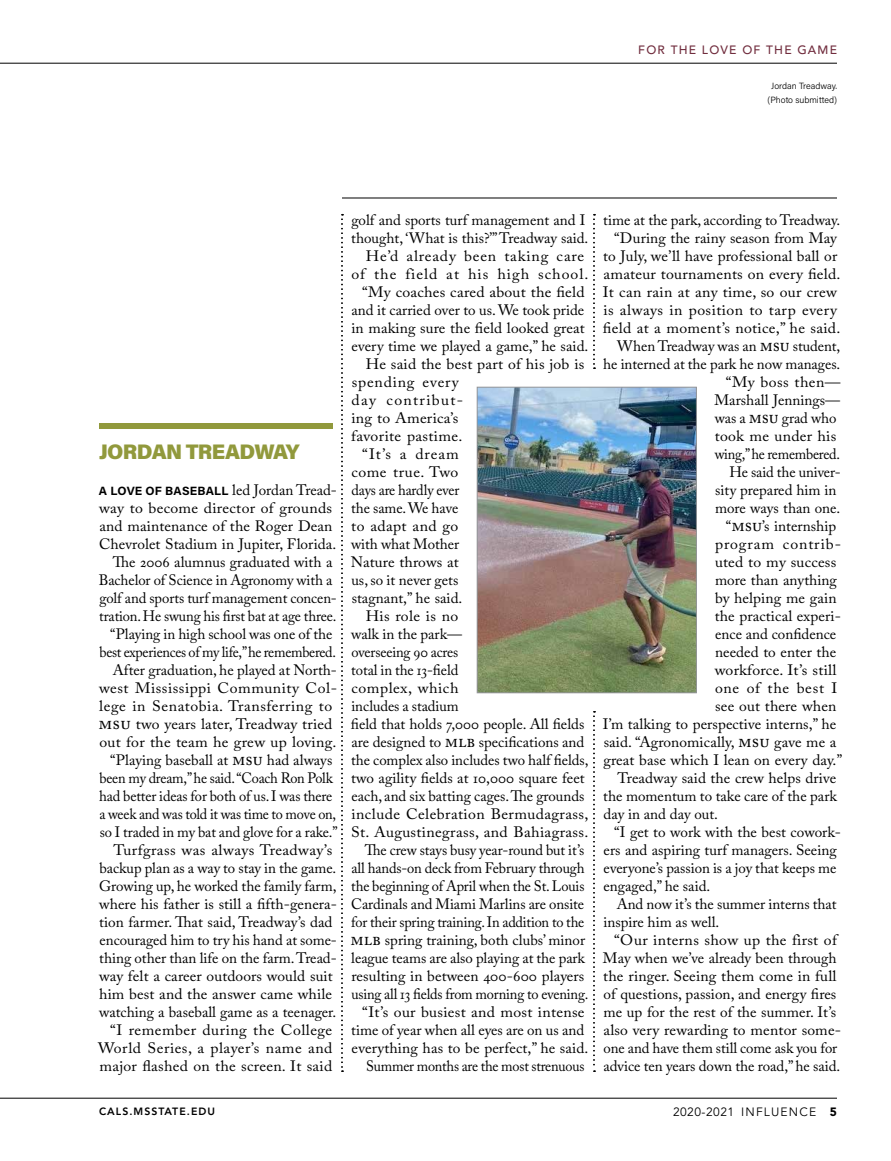
<style>
.page{position:relative;width:891px;height:1161px;background:#fff}
.page>*{position:absolute;margin:0;border:0;box-sizing:border-box;transform-origin:0 0}
.FL_H2_RuleAbove{font:900 21px "Acumin Pro";letter-spacing:-.03em;color:#91993c}
.Body_01_-_Text{font:15px/18px "Adobe Caslon Pro";color:#000}
.Body_01_-_Text-2{font:15px/18px "Adobe Caslon Pro";color:#000;text-align:center;scale:1.05 1}
.Lead_4words{font:15px/18px "Adobe Caslon Pro";letter-spacing:.01em;color:#000;scale:1.05 1}
.Body_01_-_Text-3{font:15px/18px "Adobe Caslon Pro";letter-spacing:.02em;color:#000;scale:1.05 1}
.Body_01_-_Text-4{font:15px/18px "Adobe Caslon Pro";letter-spacing:.065em;color:#000;text-align:right;scale:1.05 1}
.Body_01_-_Text-5{font:15px "Adobe Caslon Pro";color:#000;scale:.95 1}
.Body_01_-_Text-6{font:15px "Adobe Caslon Pro";letter-spacing:.06em;color:#000;scale:1.05 1}
.Body_01_-_Text-7{font:15px "Adobe Caslon Pro";color:#000;scale:1.04 1}
.Body_01_-_Text-8{font:15px "Adobe Caslon Pro";letter-spacing:.045em;color:#000;scale:1.05 1}
.Lead_4words-2{font:700 12px "Acumin Pro";letter-spacing:.015em;color:#000}
.t1{font:12px "Avenir LT Std";letter-spacing:.1em;color:#000}
.t2{font:500 12px "Avenir LT Std";letter-spacing:.1em;color:#712d3e}
.t3{font:800 10.5px "Avenir LT Std";letter-spacing:.1em;color:#000}
.Caption_6pt-9pt{font:300 9px/13.5px "Acumin Pro";letter-spacing:-.005em;color:#000;text-align:center}
.s1{font-family:"Adobe Caslon Pro";font-weight:400;font-size:15px}
.s2{font-size:18px}
.s3{font-weight:900}
</style>
<div class="page">
<img style="left:479px;top:389px;width:216px;height:302px">
<div style="left:477px;top:387px;width:220px;height:306px;border:1px solid #939598"></div>
<hr style="left:342px;top:198px;width:495px;height:1px;background:#000">
<hr style="left:0;top:1098px;width:837px;height:1px;background:#000">
<hr style="left:0;top:63px;width:837px;height:1px;background:#000">
<div style="left:99px;top:423px;width:234px;height:6px;background:#91993c"></div>
<svg style="left:341px;top:214px;width:2px;height:858px"></svg>
<svg style="left:593px;top:214px;width:2px;height:155px"></svg>
<svg style="left:593px;top:711px;width:2px;height:361px"></svg>
<p class="t2" style="left:638px;top:43px;width:200px">FOR THE LOVE OF THE GAME</p>
<p class="Caption_6pt-9pt" style="left:767px;top:79px;width:71px">Jordan Treadway. (Photo submitted)</p>
<p class="FL_H2_RuleAbove" style="left:99px;top:437px;width:202px">JORDAN TREADWAY</p>
<p class="Lead_4words-2" style="left:99px;top:482px;width:240px">A LOVE OF BASEBALL <span class="s1">led Jordan Tread-</span></p>
<p class="Lead_4words" style="left:99px;top:499px;width:227px">way to become director of grounds and maintenance of the Roger Dean<br>Chevrolet Stadium in Jupiter, Florida.</p>
<p class="Body_01_-_Text" style="left:99px;top:553px;width:240px;text-indent:14px">The 2006 alumnus graduated with a Bachelor of Science in Agronomy with a golf and sports turf management concen&shy;tration. He swung his first bat at age three.</p>
<p class="Body_01_-_Text" style="left:99px;top:625px;width:238px;text-align:center">“Playing in high school was one of the best experiences of my life,” he remembered.</p>
<p class="Body_01_-_Text" style="left:99px;top:661px;width:240px;text-indent:14px">After graduation, he played at North&shy;west Mississippi Community Col&shy;lege in Senatobia. Transferring to <span class="s2">MSU</span> two years later, Treadway tried out for the team he grew up loving.</p>
<p class="Body_01_-_Text" style="left:99px;top:751px;width:240px;text-align:center">“Playing baseball at <span class="s2">MSU</span> had always been my dream,” he said. “Coach Ron Polk had better ideas for both of us. I was there a week and was told it was time to move on, so I traded in my bat and glove for a rake.”</p>
<p class="Body_01_-_Text-2" style="left:99px;top:841px;width:228px;text-align:left;text-indent:14px">Turfgrass was always Treadway’s backup plan as a way to stay in the game.<br>Growing up, he worked the family farm, where his father is still a fifth-genera&shy;tion farmer. That said, Treadway’s dad encouraged him to try his hand at some&shy;thing other than life on the farm. Tread&shy;way felt a career outdoors would suit him best and the answer came while watching a baseball game as a teenager.</p>
<p class="Body_01_-_Text-2" style="left:98px;top:1021px;width:225px;text-align:justify;text-indent:12px">“I remember during the College World Series, a player’s name and major flashed on the screen. It said</p>
<p class="Body_01_-_Text" style="left:351px;top:211px;width:239px">golf and sports turf management and I thought, ‘What is this?’” Treadway said.</p>
<p class="Body_01_-_Text-4" style="left:351px;top:247px;width:227px">He’d already been taking care<br>of the field at his high school.</p>
<p class="Body_01_-_Text-2" style="left:351px;top:283px;width:227px">“My coaches cared about the field and it carried over to us. We took pride in making sure the field looked great every time we played a game,” he said.</p>
<p class="Body_01_-_Text-3" style="left:351px;top:355px;width:224px;text-indent:14px">He said the best part of his job is spending every<br>day contribut-<br>ing to America’s<br>favorite pastime.</p>
<p class="Body_01_-_Text-2" style="left:351px;top:445px;width:108px">“It’s a dream come true. Two days are hardly ever the same. We have to adapt and go with what Mother<br>Nature throws at us, so it never gets stagnant,” he said.</p>
<p class="Body_01_-_Text-2" style="left:351px;top:607px;width:228px;text-align:left;text-indent:15px">His role is no<br>walk in the park—<br>overseeing 90 acres<br>total in the 13-field<br>complex, which<br>includes a stadium<br>field that holds 7,000 people. All fields are designed to <span class="s2">MLB</span> specifications and the complex also includes two half fields, two agility fields at 10,000 square feet each, and six batting cages. The grounds include Celebration Bermudagrass,<br>St. Augustinegrass, and Bahiagrass.</p>
<p class="Body_01_-_Text" style="left:351px;top:841px;width:239px;text-indent:14px">The crew stays busy year-round but it’s all hands-on deck from February through the beginning of April when the St. Louis Cardinals and Miami Marlins are onsite for their spring training. In addition to the <span class="s2">MLB</span> spring training, both clubs’ minor league teams are also playing at the park resulting in between 400-600 players using all 13 fields from morning to evening.</p>
<p class="Body_01_-_Text-2" style="left:351px;top:1003px;width:227px">“It’s our busiest and most intense time of year when all eyes are on us and everything has to be perfect,” he said.</p>
<p class="Body_01_-_Text-5" style="left:366px;top:1057px;width:232px">Summer months are the most strenuous</p>
<p class="Body_01_-_Text" style="left:603px;top:211px;width:239px">time at the park, according to Treadway.</p>
<p class="Body_01_-_Text" style="left:603px;top:229px;width:239px;text-align:center">“During the rainy season from May to July, we’ll have professional ball or amateur tournaments on every field.<br>It can rain at any time, so our crew is always in position to tarp every field at a moment’s notice,” he said.</p>
<p class="Body_01_-_Text" style="left:603px;top:337px;width:239px;text-align:right">When Treadway was an <span class="s2">MSU</span> student, he interned at the park he now manages.</p>
<p class="Body_01_-_Text-2" style="left:715px;top:373px;width:121px;text-align:left;text-indent:11px">“My boss then—<br>Marshall Jennings— was a <span class="s2">MSU</span> grad who took me under his wing,” he remembered.</p>
<p class="Body_01_-_Text" style="left:715px;top:463px;width:127px;text-indent:14px">He said the univer&shy;sity prepared him in more ways than one.</p>
<p class="Body_01_-_Text" style="left:726px;top:517px;width:112px">“<span class="s2">MSU</span>’s internship</p>
<p class="Body_01_-_Text-6" style="left:715px;top:535px;width:122px">program contrib-</p>
<p class="Body_01_-_Text-2" style="left:715px;top:553px;width:117px">uted to my success</p>
<p class="Body_01_-_Text" style="left:715px;top:571px;width:123px">more than anything</p>
<p class="Body_01_-_Text" style="left:715px;top:589px;width:123px">by helping me gain</p>
<p class="Body_01_-_Text" style="left:715px;top:607px;width:128px">the practical experi-</p>
<p class="Body_01_-_Text" style="left:715px;top:625px;width:123px">ence and confidence</p>
<p class="Body_01_-_Text" style="left:715px;top:643px;width:123px">needed to enter the</p>
<p class="Body_01_-_Text-2" style="left:715px;top:661px;width:118px">workforce. It’s still</p>
<p class="Body_01_-_Text-8" style="left:715px;top:679px;width:118px">one of the best I</p>
<p class="Body_01_-_Text-7" style="left:715px;top:697px;width:118px">see out there when</p>
<p class="Body_01_-_Text" style="left:603px;top:715px;width:235px">I’m talking to perspective interns,” he</p>
<p class="Body_01_-_Text" style="left:604px;top:733px;width:234px">said. “Agronomically, <span class="s2">MSU</span> gave me a</p>
<p class="Body_01_-_Text" style="left:603px;top:751px;width:240px">great base which I lean on every day.”</p>
<p class="Body_01_-_Text" style="left:603px;top:769px;width:235px;text-align:justify;text-indent:14px">Treadway said the crew helps drive the momentum to take care of the park day in and day out.</p>
<p class="Body_01_-_Text" style="left:604px;top:823px;width:239px;text-indent:11px">“I get to work with the best cowork&shy;ers and aspiring turf managers. Seeing everyone’s passion is a joy that keeps me engaged,” he said.</p>
<p class="Body_01_-_Text" style="left:603px;top:895px;width:235px;text-indent:13px">And now it’s the summer interns that inspire him as well.</p>
<p class="Body_01_-_Text-2" style="left:603px;top:931px;width:228px">“Our interns show up the first of<br>M ay when we’ve already been through the ringer. Seeing them come in full of questions, passion, and energy fires me up for the rest of the summer. It’s also very rewarding to mentor some&shy;one and have them still come ask you for advice ten years down the road,” he said.</p>
<p class="t3" style="left:99px;top:1105px;width:118px">CALS.MSSTATE.EDU</p>
<p class="t1" style="left:673px;top:1105px;width:165px">2020-2021 INFLUENCE <span class="s3">5</span></p>
</div>
